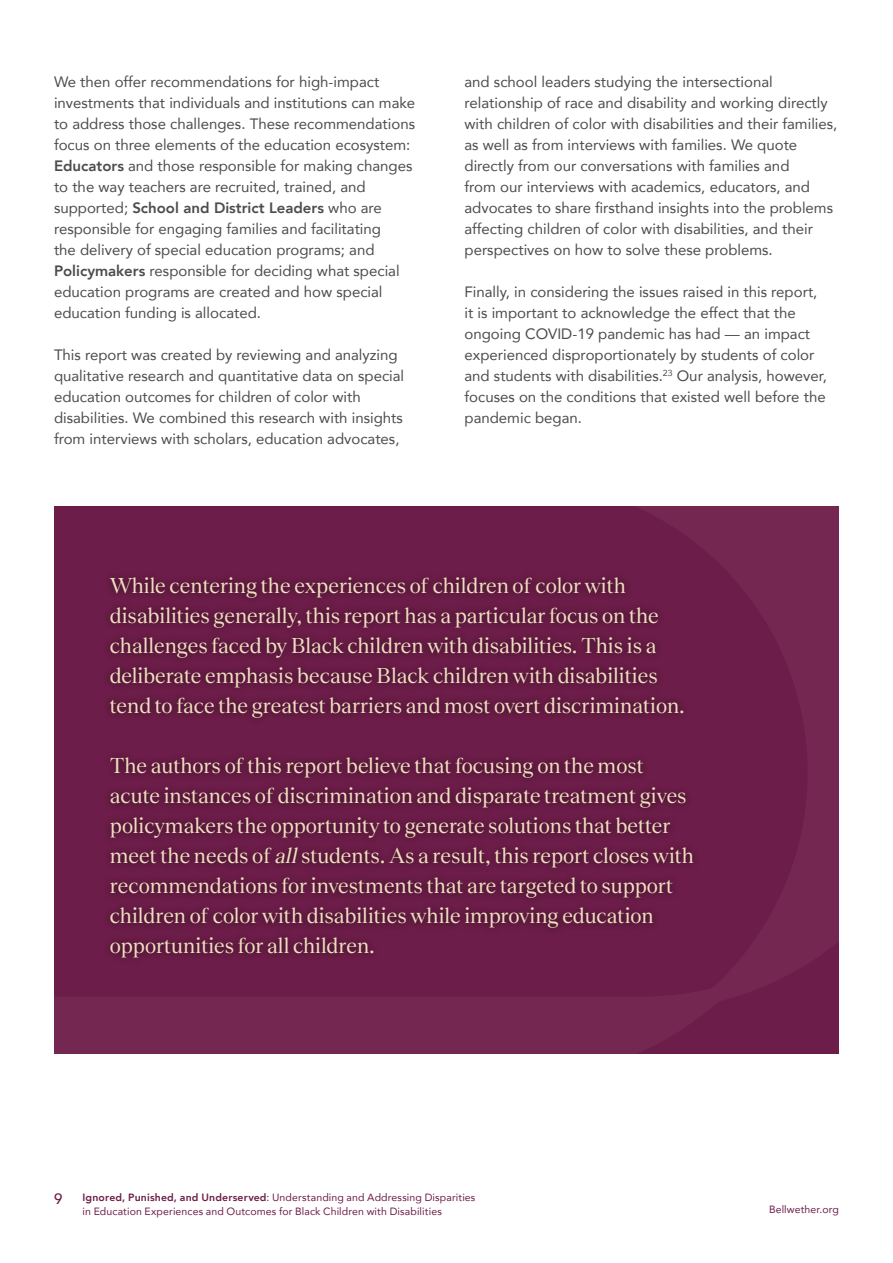
<style>
.page{position:relative;width:893px;height:1263px;background:#fff}
.page>*{position:absolute;margin:0;border:0;box-sizing:border-box;transform-origin:0 0}
.t1{font:22.5px/30px "Teodor";color:#f0dec0}
.t2{font:15px/21px "Avenir";color:#4c4c4e}
.t3{font:500 15px "Avenir";color:#6d1d49}
.t4{font:10.5px/13.5px "Avenir";letter-spacing:.01em;color:#6d1d49}
.s1{font-weight:800}
.s2{font-style:italic}
</style>
<div class="page">
<svg style="left:54px;top:506px;width:785px;height:548px;background:#6f204b"></svg>
<div style="left:103px;top:570px;width:597px;height:395px;background:#000;opacity:.65"></div>
<p class="t2" style="left:54px;top:71px;width:363px">We then offer recommendations for high-impact investments that individuals and institutions can make to address those challenges. These recommendations focus on three elements of the education ecosystem:<br><span class="s1">Educators</span> and those responsible for making changes to the way teachers are recruited, trained, and supported; <span class="s1">School and District Leaders</span> who are responsible for engaging families and facilitating<br>the delivery of special education programs; and <span class="s1">Policymakers</span> responsible for deciding what special education programs are created and how special education funding is allocated.</p>
<p class="t2" style="left:54px;top:344px;width:352px">This report was created by reviewing and analyzing qualitative research and quantitative data on special education outcomes for children of color with disabilities. We combined this research with insights from interviews with scholars, education advocates,</p>
<p class="t2" style="left:464px;top:71px;width:374px">and school leaders studying the intersectional relationship of race and disability and working directly with children of color with disabilities and their families, as well as from interviews with families. We quote directly from our conversations with families and<br>from our interviews with academics, educators, and advocates to share firsthand insights into the problems affecting children of color with disabilities, and their perspectives on how to solve these problems.</p>
<p class="t2" style="left:464px;top:281px;width:364px">Finally, in considering the issues raised in this report, it is important to acknowledge the effect that the ongoing COVID-19 pandemic has had — an impact experienced disproportionately by students of color and students with disabilities.<sup>23</sup> Our analysis, however, focuses on the conditions that existed well before the pandemic began.</p>
<p class="t1" style="left:110px;top:569px;width:576px">While centering the experiences of children of color with disabilities generally, this report has a particular focus on the challenges faced by Black children with disabilities. This is a deliberate emphasis because Black children with disabilities tend to face the greatest barriers and most overt discrimination.</p>
<p class="t1" style="left:110px;top:749px;width:586px">The authors of this report believe that focusing on the most acute instances of discrimination and disparate treatment gives policymakers the opportunity to generate solutions that better meet the needs of <span class="s2">all</span> students. As a result, this report closes with recommendations for investments that are targeted to support children of color with disabilities while improving education opportunities for all children.</p>
<p class="t3" style="left:54px;top:1186px;width:10px">9</p>
<p class="t4" style="left:82px;top:1190px;width:394px"><span class="s1">Ignored, Punished, and Underserved</span>: Understanding and Addressing Disparities in Education Experiences and Outcomes for Black Children with Disabilities</p>
<p class="t4" style="left:769px;top:1202px;width:71px">Bellwether.org</p>
</div>
